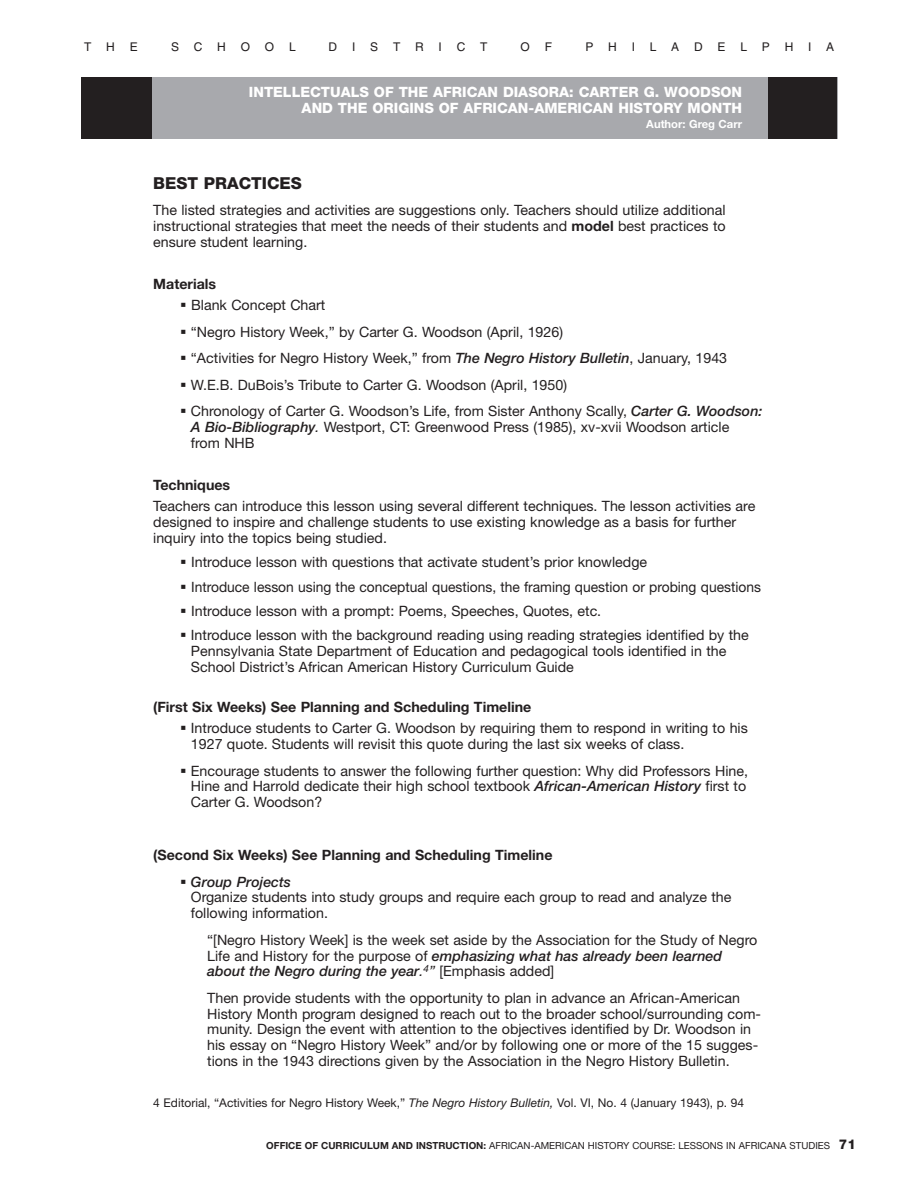
<style>
.page{position:relative;width:918px;height:1188px;background:#fff}
.page>*{position:absolute;margin:0;border:0;box-sizing:border-box;transform-origin:0 0}
.t1{font:800 16.5px "Helvetica Neue";color:#231f20}
.t2{font:14.25px/15.8px "Helvetica Neue";color:#231f20}
.t3{font:700 14.25px "Helvetica Neue";color:#231f20}
.t4{font:800 14.25px/15.8px "Helvetica Neue";color:#fff;text-align:right}
.t5{font:800 13.5px "Helvetica Neue";color:#231f20}
.t6{font:12px "Helvetica Neue";color:#231f20}
.t7{font:12px "Helvetica";letter-spacing:1.235em;color:#231f20}
.t8{font:700 11.25px "Helvetica Neue";color:#fff}
.t9{font:9.75px "Helvetica Neue";color:#231f20}
.s1{font-weight:700}
.s2{font-weight:500;font-style:italic}
.s3{font-style:italic}
</style>
<div class="page">
<div style="left:85px;top:77px;width:752px;height:61px;background:#a8a9ad"></div>
<div style="left:82px;top:77px;width:70px;height:61px;background:#231f20"></div>
<div style="left:768px;top:77px;width:69px;height:61px;background:#231f20"></div>
<p class="t7" style="left:84px;top:43px;width:55px">THE</p>
<p class="t7" style="left:171px;top:43px;width:126px">SCHOOL</p>
<p class="t7" style="left:329px;top:43px;width:160px">DISTRICT</p>
<p class="t7" style="left:521px;top:43px;width:33px">O F</p>
<p class="t7" style="left:585px;top:43px;width:250px">PHILADELPHIA</p>
<p class="t4" style="left:249px;top:85px;width:495px">INTELLECTUALS OF THE AFRICAN DIASORA: CARTER G. WOODSON<br>AND THE ORIGINS OF AFRICAN-AMERICAN HISTORY MONTH</p>
<p class="t8" style="left:646px;top:120px;width:97px">Author: Greg Carr</p>
<p class="t1" style="left:153px;top:177px;width:150px">BEST PRACTICES</p>
<p class="t2" style="left:153px;top:204px;width:574px;text-align:justify">The listed strategies and activities are suggestions only. Teachers should utilize additional instructional strategies that meet the needs of their students and <span class="s1">model</span> best practices to ensure student learning.</p>
<p class="t3" style="left:153px;top:279px;width:65px">Materials</p>
<p class="t2" style="left:180px;top:299px;width:147px">▪ Blank Concept Chart</p>
<p class="t2" style="left:180px;top:325px;width:384px">▪ “Negro History Week,” by Carter G. Woodson (April, 1926)</p>
<p class="t2" style="left:180px;top:352px;width:549px">▪ “Activities for Negro History Week,” from <span class="s2">The Negro History Bulletin</span>, January, 1943</p>
<p class="t2" style="left:180px;top:378px;width:388px">▪ W.E.B. DuBois’s Tribute to Carter G. Woodson (April, 1950)</p>
<p class="t2" style="left:191px;top:405px;width:573px;text-indent:-11px">▪ Chronology of Carter G. Woodson’s Life, from Sister Anthony Scally, <span class="s2">Carter G. Woodson:<br>A Bio-Bibliography</span><span class="s3">.</span> Westport, CT: Greenwood Press (1985), xv-xvii Woodson article<br>from NHB</p>
<p class="t3" style="left:153px;top:480px;width:79px">Techniques</p>
<p class="t2" style="left:153px;top:500px;width:604px">Teachers can introduce this lesson using several different techniques. The lesson activities are designed to inspire and challenge students to use existing knowledge as a basis for further inquiry into the topics being studied.</p>
<p class="t2" style="left:180px;top:556px;width:468px">▪ Introduce lesson with questions that activate student’s prior knowledge</p>
<p class="t2" style="left:180px;top:580px;width:582px">▪ Introduce lesson using the conceptual questions, the framing question or probing questions</p>
<p class="t2" style="left:180px;top:605px;width:423px">▪ Introduce lesson with a prompt: Poems, Speeches, Quotes, etc.</p>
<p class="t2" style="left:191px;top:629px;width:559px;text-indent:-11px">▪ Introduce lesson with the background reading using reading strategies identified by the<br>Pennsylvania State Department of Education and pedagogical tools identified in the<br>School District’s African American History Curriculum Guide</p>
<p class="t3" style="left:153px;top:702px;width:380px">(First Six Weeks) See Planning and Scheduling Timeline</p>
<p class="t2" style="left:191px;top:722px;width:558px;text-indent:-11px">▪ Introduce students to Carter G. Woodson by requiring them to respond in writing to his<br>1927 quote. Students will revisit this quote during the last six weeks of class.</p>
<p class="t2" style="left:191px;top:764px;width:559px;text-indent:-11px">▪ Encourage students to answer the following further question: Why did Professors Hine,<br>Hine and Harrold dedicate their high school textbook <span class="s2">African-American History</span> first to<br>Carter G. Woodson?</p>
<p class="t3" style="left:153px;top:850px;width:401px">(Second Six Weeks) See Planning and Scheduling Timeline</p>
<p class="t2" style="left:191px;top:875px;width:542px;text-indent:-11px">▪ <span class="s2">Group Projects<br></span>Organize students into study groups and require each group to read and analyze the following information.</p>
<p class="t2" style="left:207px;top:933px;width:552px">“[Negro History Week] is the week set aside by the Association for the Study of Negro<br>Life and History for the purpose of <span class="s2">emphasizing what has already been learned about the Negro during the year</span><span class="s3">.</span><sup>4</sup><span class="s3">”</span> [Emphasis added]</p>
<p class="t2" style="left:207px;top:991px;width:555px">Then provide students with the opportunity to plan in advance an African-American History Month program designed to reach out to the broader school/surrounding com&shy;munity. Design the event with attention to the objectives identified by Dr. Woodson in his essay on “Negro History Week” and/or by following one or more of the 15 sugges&shy;tions in the 1943 directions given by the Association in the Negro History Bulletin.</p>
<p class="t6" style="left:153px;top:1099px;width:593px">4 Editorial, “Activities for Negro History Week,” <span class="s3">The Negro History Bulletin,</span> Vol. VI, No. 4 (January 1943), p. 94</p>
<p class="t9" style="left:266px;top:1142px;width:565px"><span class="s1">OFFICE OF CURRICULUM AND INSTRUCTION:</span> AFRICAN-AMERICAN HISTORY COURSE: LESSONS IN AFRICANA STUDIES</p>
<p class="t5" style="left:839px;top:1140px;width:19px">71</p>
</div>
